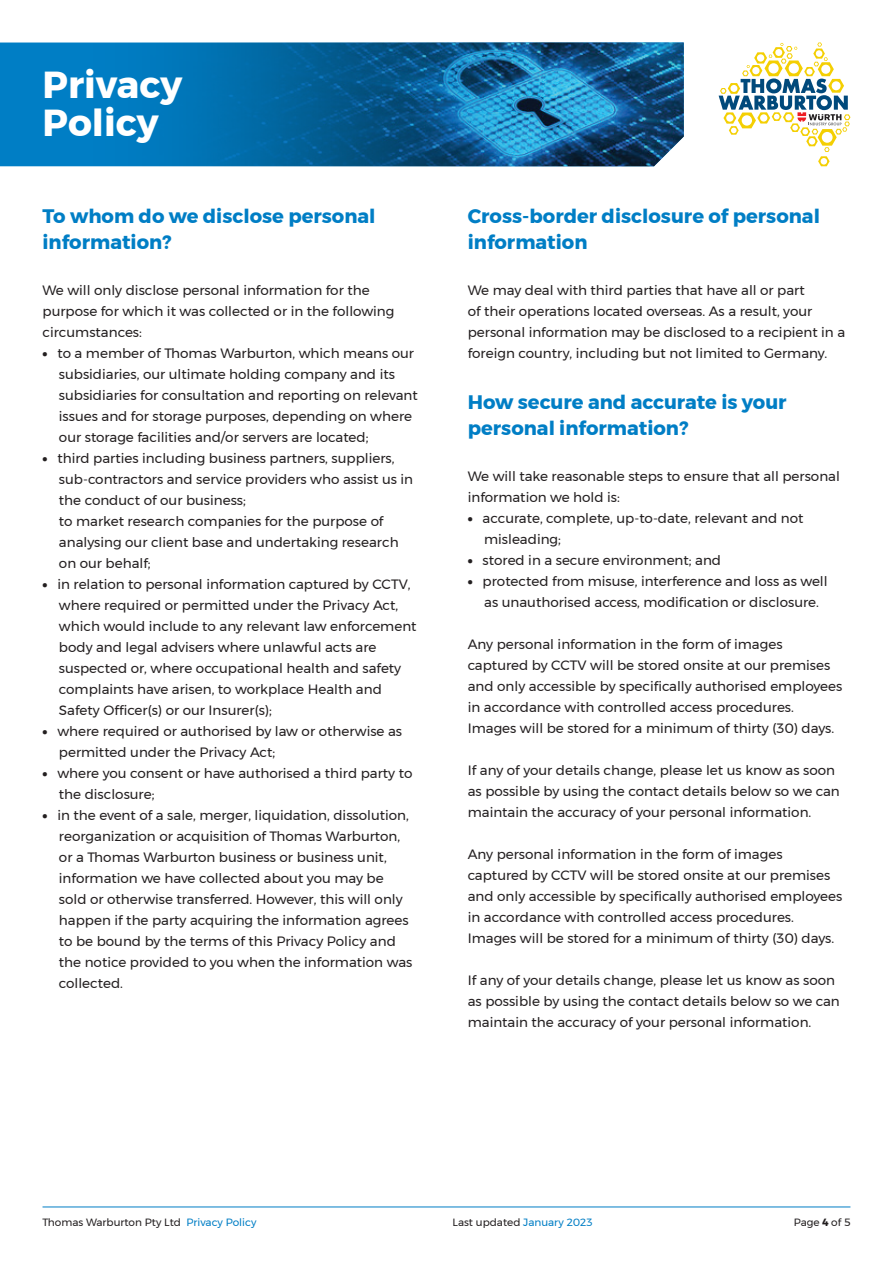
<style>
.page{position:relative;width:893px;height:1263px;background:#fff}
.page>*{position:absolute;margin:0;border:0;box-sizing:border-box;transform-origin:0 0}
.t1{font:700 37.5px/37.5px "Montserrat";color:#fff}
.t2{font:700 19.5px/25.5px "Montserrat";color:#007ec5}
.t3{font:13.5px/21px "Montserrat";color:#231f20}
.t4{font:10.5px "Montserrat";color:#231f20}
.s1{font-weight:900}
.s2{color:#007ec5}
.s3{font-weight:700}
</style>
<div class="page">
<svg style="left:719px;top:43px;width:131px;height:123px"></svg>
<hr style="left:43px;top:1206px;width:807px;height:1px;background:#007ec5">
<div style="left:0;top:43px;width:65px;height:123px;background:#007ec5"></div>
<img style="left:65px;top:43px;width:619px;height:123px">
<h1 class="t1" style="left:43px;top:66px;width:141px">Privacy<br>Policy</h1>
<h2 class="t2" style="left:43px;top:203px;width:335px">To whom do we disclose personal information?</h2>
<p class="t3" style="left:43px;top:280px;width:353px">We will only disclose personal information for the purpose for which it was collected or in the following circumstances:</p>
<p class="t3" style="left:59px;top:343px;width:360px;text-indent:-16px"><span class="s1">•</span> to a member of Thomas Warburton, which means our subsidiaries, our ultimate holding company and its subsidiaries for consultation and reporting on relevant issues and for storage purposes, depending on where our storage facilities and/or servers are located;</p>
<p class="t3" style="left:59px;top:448px;width:356px;text-indent:-16px"><span class="s1">•</span> third parties including business partners, suppliers, sub-contractors and service providers who assist us in the conduct of our business;<br>to market research companies for the purpose of analysing our client base and undertaking research on our behalf;</p>
<p class="t3" style="left:59px;top:574px;width:359px;text-indent:-16px"><span class="s1">•</span> in relation to personal information captured by CCTV, where required or permitted under the Privacy Act, which would include to any relevant law enforcement body and legal advisers where unlawful acts are suspected or, where occupational health and safety complaints have arisen, to workplace Health and Safety Officer(s) or our Insurer(s);</p>
<p class="t3" style="left:59px;top:721px;width:345px;text-indent:-16px"><span class="s1">•</span> where required or authorised by law or otherwise as permitted under the Privacy Act;</p>
<p class="t3" style="left:59px;top:763px;width:355px;text-indent:-16px"><span class="s1">•</span> where you consent or have authorised a third party to the disclosure;</p>
<p class="t3" style="left:59px;top:805px;width:355px;text-indent:-16px"><span class="s1">•</span> in the event of a sale, merger, liquidation, dissolution, reorganization or acquisition of Thomas Warburton, or a Thomas Warburton business or business unit, information we have collected about you may be sold or otherwise transferred. However, this will only happen if the party acquiring the information agrees to be bound by the terms of this Privacy Policy and the notice provided to you when the information was collected.</p>
<h2 class="t2" style="left:468px;top:203px;width:354px">Cross-border disclosure of personal information</h2>
<p class="t3" style="left:468px;top:280px;width:379px">We may deal with third parties that have all or part<br>of their operations located overseas. As a result, your personal information may be disclosed to a recipient in a foreign country, including but not limited to Germany.</p>
<h2 class="t2" style="left:468px;top:389px;width:320px">How secure and accurate is your personal information?</h2>
<p class="t3" style="left:468px;top:466px;width:374px">We will take reasonable steps to ensure that all personal information we hold is:</p>
<p class="t3" style="left:484px;top:508px;width:321px;text-indent:-16px"><span class="s1">•</span> accurate, complete, up-to-date, relevant and not misleading;</p>
<p class="t3" style="left:468px;top:550px;width:255px"><span class="s1">•</span> stored in a secure environment; and</p>
<p class="t3" style="left:468px;top:571px;width:361px;text-align:center"><span class="s1">•</span> protected from misuse, interference and loss as well as unauthorised access, modification or disclosure.</p>
<p class="t3" style="left:468px;top:634px;width:376px">Any personal information in the form of images captured by CCTV will be stored onsite at our premises and only accessible by specifically authorised employees in accordance with controlled access procedures.<br>Images will be stored for a minimum of thirty (30) days.</p>
<p class="t3" style="left:468px;top:760px;width:374px">If any of your details change, please let us know as soon as possible by using the contact details below so we can maintain the accuracy of your personal information.</p>
<p class="t3" style="left:468px;top:844px;width:376px">Any personal information in the form of images captured by CCTV will be stored onsite at our premises and only accessible by specifically authorised employees in accordance with controlled access procedures.<br>Images will be stored for a minimum of thirty (30) days.</p>
<p class="t3" style="left:468px;top:970px;width:374px">If any of your details change, please let us know as soon as possible by using the contact details below so we can maintain the accuracy of your personal information.</p>
<p class="t4" style="left:43px;top:1214px;width:215px">Thomas Warburton Pty Ltd <span class="s2">Privacy Policy</span></p>
<p class="t4" style="left:453px;top:1214px;width:141px">Last updated <span class="s2">January 2023</span></p>
<p class="t4" style="left:794px;top:1214px;width:58px">Page <span class="s3">4</span> of 5</p>
</div>
